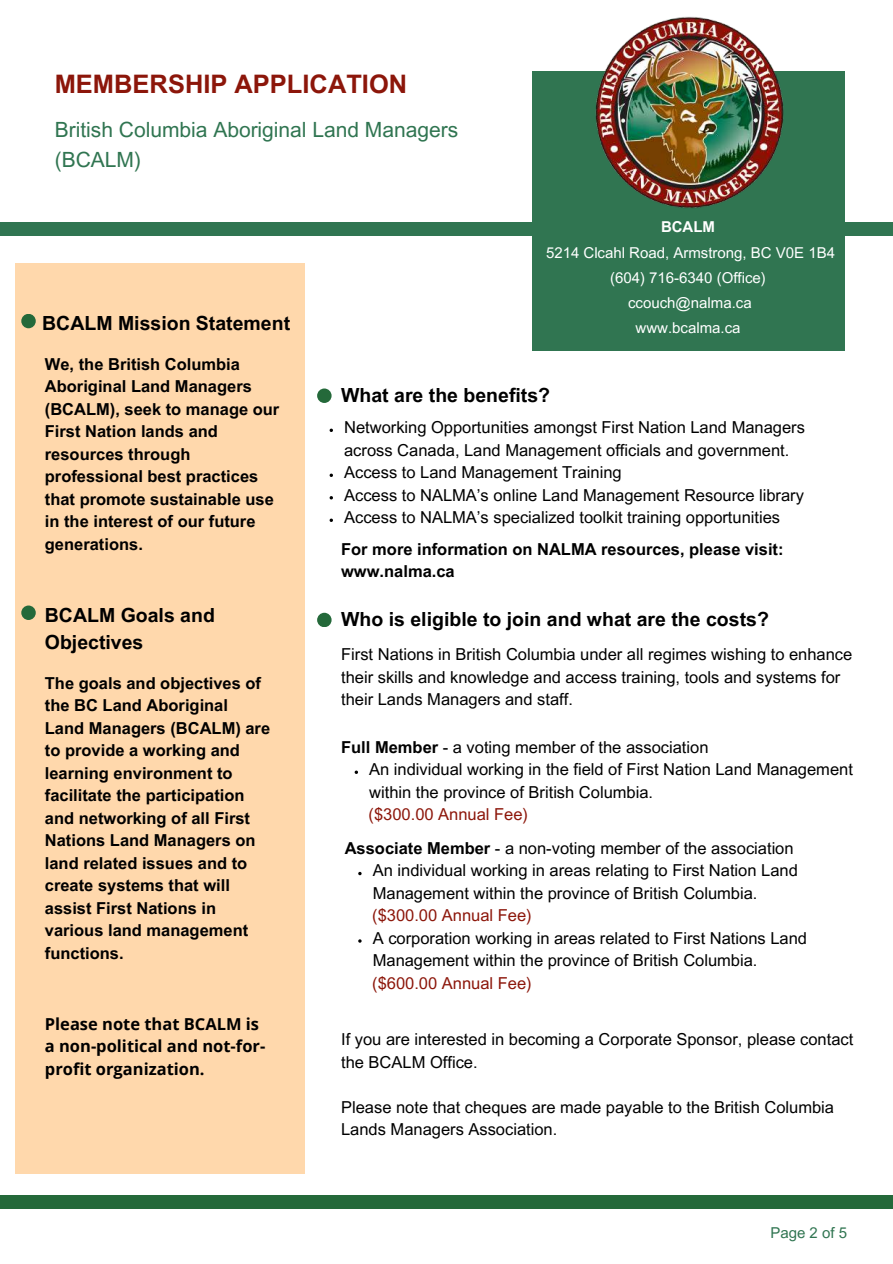
<style>
.page{position:relative;width:893px;height:1264px;background:#fff}
.page>*{position:absolute;margin:0;border:0;box-sizing:border-box;transform-origin:0 0}
.t1{font:700 25.5px "Arial MT Pro";color:#8c160a}
.t2{font:21px/29.2px "Arial MT Pro";color:#307551}
.t3{font:700 19.5px/27px "Arial MT Pro";color:#000}
.t4{font:16.5px/22.5px "Arial MT Pro";color:#000}
.t5{font:700 16.5px/22.5px "Arial MT Pro";color:#000}
.t6{font:700 16.5px/22.5px "Open Sans";color:#000}
.t7{font:16.5px "Arial MT Pro";color:#8c160a}
.t8{font:15px/25px "Open Sans";color:#fff;text-align:center}
.t9{font:15px/25px "Arial MT Pro";color:#fff;text-align:center}
.t10{font:15px "Arial MT Pro";color:#307551}
.t11{font:700 15px "Arial MT Pro";color:#fff}
.s1{font-weight:700}
</style>
<div class="page">
<div style="left:0;top:1194px;width:892px;height:14px;background:#24693a"></div>
<div style="left:15px;top:263px;width:290px;height:910px;background:#ffd8ac"></div>
<div style="left:21px;top:605px;width:15px;height:15px;background:#24693a;border-radius:50%"></div>
<div style="left:21px;top:314px;width:15px;height:14px;background:#24693a;border-radius:50%"></div>
<svg style="left:329px;top:428px;width:4px;height:4px"></svg>
<svg style="left:329px;top:473px;width:4px;height:4px"></svg>
<svg style="left:329px;top:518px;width:4px;height:4px"></svg>
<div style="left:317px;top:388px;width:14px;height:15px;background:#24693a;border-radius:50%"></div>
<div style="left:317px;top:612px;width:14px;height:15px;background:#24693a;border-radius:50%"></div>
<svg style="left:354px;top:770px;width:4px;height:4px"></svg>
<div style="left:0;top:222px;width:892px;height:14px;background:#307551"></div>
<div style="left:532px;top:71px;width:312px;height:279px;background:#307551"></div>
<img style="left:595px;top:16px;width:189px;height:192px">
<h1 class="t1" style="left:55px;top:75px;width:354px">MEMBERSHIP APPLICATION</h1>
<p class="t2" style="left:55px;top:118px;width:405px">British Columbia Aboriginal Land Managers (BCALM)</p>
<p class="t3" style="left:42px;top:312px;width:249px">BCALM Mission Statement</p>
<p class="t11" style="left:661px;top:221px;width:56px">BCALM</p>
<p class="t9" style="left:546px;top:242px;width:290px">5214 Clcahl Road, Armstrong, BC V0E 1B4 (604) 716-6340 (Office)<br>ccouch@nalma.ca<br>www.bcalma.ca</p>
<p class="t8" style="left:546px;top:241px;width:290px">5214 Clcahl Road, Armstrong, BC V0E 1B4 (604) 716-6340 (Office)<br>ccouch@nalma.ca<br>www.bcalma.ca</p>
<p class="t5" style="left:45px;top:355px;width:236px">We, the British Columbia<br>Aboriginal Land Managers (BCALM), seek to manage our<br>First Nation lands and resources through professional best practices that promote sustainable use in the interest of our future generations.</p>
<p class="t3" style="left:45px;top:603px;width:171px">BCALM Goals and<br>Objectives</p>
<p class="t5" style="left:45px;top:674px;width:227px">The goals and objectives of the BC Land Aboriginal<br>Land Managers (BCALM) are to provide a working and learning environment to facilitate the participation and networking of all First<br>Nations Land Managers on land related issues and to create systems that will assist First Nations in various land management functions.</p>
<p class="t6" style="left:45px;top:1011px;width:222px">Please note that BCALM is a non-political and not-for&shy;profit organization.</p>
<p class="t3" style="left:341px;top:383px;width:210px">What are the benefits?</p>
<p class="t4" style="left:344px;top:418px;width:462px">Networking Opportunities amongst First Nation Land Managers across Canada, Land Management officials and government.<br>Access to Land Management Training<br>Access to NALMA’s online Land Management Resource library Access to NALMA’s specialized toolkit training opportunities</p>
<p class="t5" style="left:341px;top:540px;width:444px">For more information on NALMA resources, please visit: www.nalma.ca</p>
<p class="t3" style="left:341px;top:608px;width:429px">Who is eligible to join and what are the costs?</p>
<p class="t4" style="left:341px;top:645px;width:512px">First Nations in British Columbia under all regimes wishing to enhance their skills and knowledge and access training, tools and systems for their Lands Managers and staff.</p>
<p class="t4" style="left:341px;top:737px;width:369px"><span class="s1">Full Member</span> - a voting member of the association</p>
<p class="t4" style="left:369px;top:760px;width:485px">An individual working in the field of First Nation Land Management within the province of British Columbia.</p>
<p class="t7" style="left:368px;top:808px;width:161px">($300.00 Annual Fee)</p>
<p class="t4" style="left:345px;top:838px;width:450px"><span class="s1">Associate Member</span> - a non-voting member of the association</p>
<p class="t4" style="left:373px;top:861px;width:426px">An individual working in areas relating to First Nation Land<br>Management within the province of British Columbia.</p>
<p class="t4" style="left:373px;top:928px;width:435px">A corporation working in areas related to First Nations Land<br>Management within the province of British Columbia.</p>
<p class="t7" style="left:372px;top:909px;width:161px">($300.00 Annual Fee)</p>
<p class="t7" style="left:372px;top:976px;width:161px">($600.00 Annual Fee)</p>
<p class="t4" style="left:341px;top:1030px;width:513px">If you are interested in becoming a Corporate Sponsor, please contact the BCALM Office.</p>
<p class="t4" style="left:341px;top:1097px;width:494px">Please note that cheques are made payable to the British Columbia<br>Lands Managers Association.</p>
<p class="t10" style="left:770px;top:1226px;width:78px">Page 2 of 5</p>
</div>
